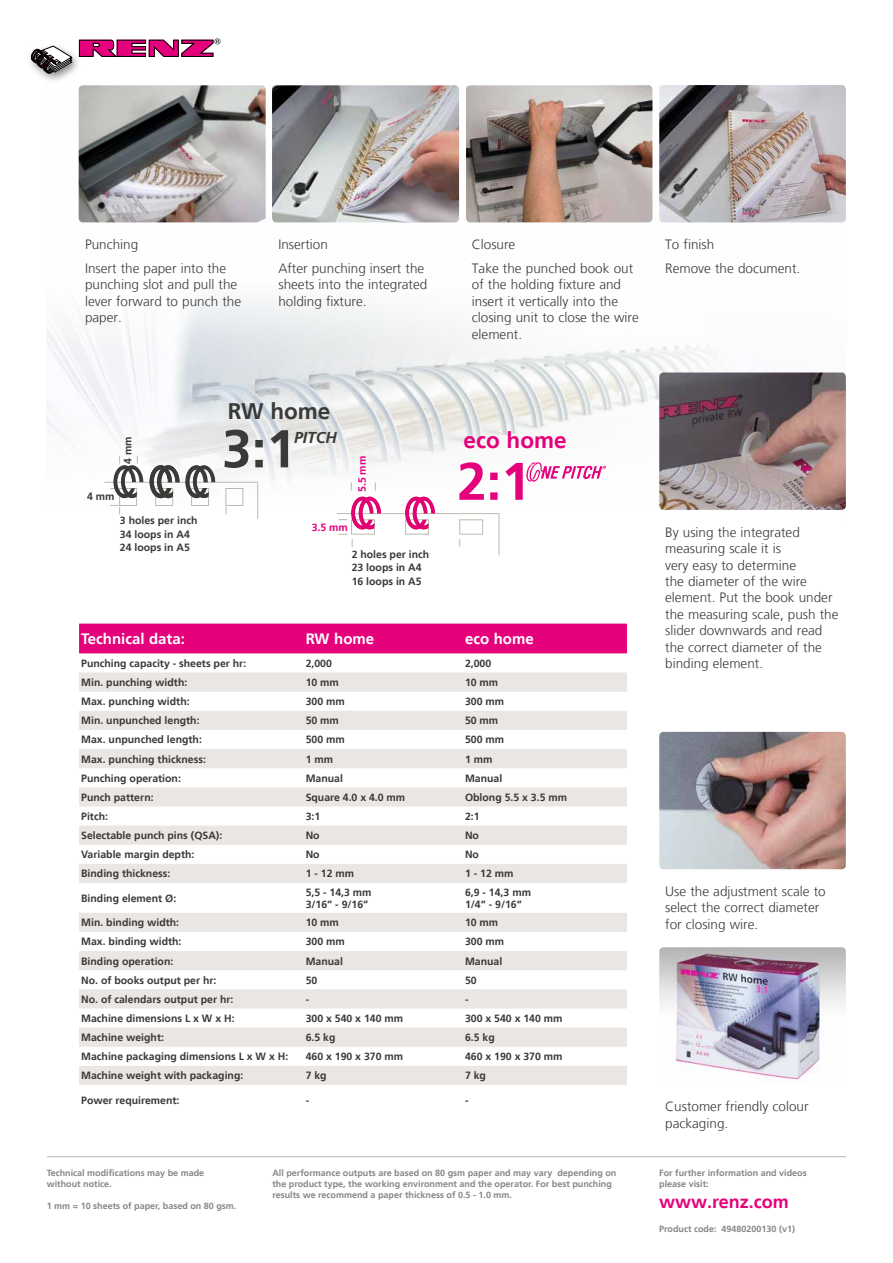
<style>
.page{position:relative;width:893px;height:1263px;background:#fff}
.page>*{position:absolute;margin:0;border:0;box-sizing:border-box;transform-origin:0 0}
.t1{font:700 53.25px "Frutiger LT";color:#3a3a39}
.t2{font:700 52.8px "Frutiger LT";color:#e5007c}
.t3{font:700 22.5px "Frutiger LT";color:#e5007c}
.t4{font:700 22.5px "Frutiger LT";color:#3a3a39}
.t5{font:700 18px "Frutiger LT";color:#e5007c}
.t6{font:italic 700 15.75px "Frutiger LT";color:#3a3a39}
.t7{font:700 15px "Frutiger LT";color:#fff}
.t8{font:300 13.5px/16.5px "Frutiger LT";color:#3a3a39}
.t9{font:700 10.5px/13.4px "Frutiger LT";color:#3a3a39}
.t10{font:700 10.5px "Frutiger LT";color:#e5007c}
.t11{font:700 9px/10.8px "Frutiger LT";color:#868786}
</style>
<div class="page">
<img style="left:78px;top:88px;width:765px;height:227px">
<svg style="left:47px;top:315px;width:680px;height:309px"></svg>
<hr style="left:47px;top:1156px;width:799px;height:1px;background:#beb8b0">
<svg style="left:79px;top:38px;width:141px;height:19px"></svg>
<div style="left:25px;top:42px;width:57px;height:43px;background:#000;opacity:.5"></div>
<svg style="left:31px;top:46px;width:41px;height:27px"></svg>
<div style="left:79px;top:624px;width:548px;height:29px;background:#e5007c"></div>
<svg style="left:79px;top:672px;width:548px;height:413px;fill:#efedeb"></svg>
<img style="left:466px;top:85px;width:186px;height:137px">
<img style="left:659px;top:85px;width:187px;height:137px">
<img style="left:659px;top:372px;width:187px;height:138px">
<img style="left:659px;top:732px;width:187px;height:137px">
<img style="left:272px;top:85px;width:187px;height:137px">
<img style="left:79px;top:85px;width:187px;height:137px">
<hr style="left:337px;top:513px;width:162px;height:1px;background:#beb8b0">
<div style="left:405px;top:519px;width:24px;height:15px;border:1px solid #beb8b0"></div>
<hr style="left:499px;top:513px;width:1px;height:42px;background:#beb8b0">
<svg style="left:405px;top:497px;width:30px;height:32px"></svg>
<svg style="left:338px;top:497px;width:43px;height:50px"></svg>
<div style="left:459px;top:519px;width:24px;height:15px;border:1px solid #beb8b0"></div>
<img style="left:527px;top:462px;width:79px;height:19px">
<img style="left:659px;top:947px;width:187px;height:133px">
<hr style="left:104px;top:482px;width:154px;height:1px;background:#beb8b0">
<hr style="left:257px;top:483px;width:1px;height:36px;background:#beb8b0">
<svg style="left:110px;top:505px;width:10px;height:9px"></svg>
<div style="left:191px;top:488px;width:18px;height:18px;border:1px solid #beb8b0"></div>
<div style="left:119px;top:488px;width:18px;height:18px;border:1px solid #beb8b0"></div>
<div style="left:155px;top:488px;width:18px;height:18px;border:1px solid #beb8b0"></div>
<svg style="left:149px;top:464px;width:66px;height:35px"></svg>
<svg style="left:110px;top:456px;width:33px;height:42px"></svg>
<div style="left:226px;top:488px;width:17px;height:18px;border:1px solid #beb8b0"></div>
<p class="t8" style="left:85px;top:232px;width:143px;line-height:24px">Punching<br>Insert the paper into the</p>
<p class="t8" style="left:85px;top:277px;width:158px">punching slot and pull the lever forward to punch the paper.</p>
<p class="t8" style="left:278px;top:232px;width:147px;line-height:24px">Insertion<br>After punching insert the</p>
<p class="t8" style="left:278px;top:277px;width:150px">sheets into the integrated holding fixture.</p>
<p class="t8" style="left:472px;top:232px;width:163px;line-height:24px">Closure<br>Take the punched book out</p>
<p class="t8" style="left:472px;top:277px;width:168px">of the holding fixture and insert it vertically into the closing unit to close the wire element.</p>
<p class="t8" style="left:665px;top:232px;width:137px;line-height:24px">To finish<br>Remove the document.</p>
<p class="t9" style="left:87px;top:490px;width:29px">4 mm</p>
<h3 class="t4" style="left:228px;top:398px;width:104px">RW home</h3>
<h1 class="t1" style="left:222px;top:417px;width:75px">3:1</h1>
<p class="t9" style="left:121px;top:464px;width:29px;rotate:-90deg">4 mm</p>
<h3 class="t6" style="left:294px;top:428px;width:44px">PITCH</h3>
<p class="t10" style="left:356px;top:492px;width:38px;rotate:-90deg">5.5 mm</p>
<p class="t9" style="left:120px;top:514px;width:79px">3 holes per inch<br>34 loops in A4<br>24 loops in A5</p>
<p class="t10" style="left:312px;top:521px;width:38px">3.5 mm</p>
<p class="t9" style="left:352px;top:548px;width:79px">2 holes per inch<br>23 loops in A4<br>16 loops in A5</p>
<h3 class="t3" style="left:463px;top:427px;width:105px">eco home</h3>
<h2 class="t2" style="left:457px;top:450px;width:75px">2:1</h2>
<h3 class="t7" style="left:81px;top:630px;width:105px">Technical data:</h3>
<h3 class="t7" style="left:306px;top:630px;width:70px">RW home</h3>
<h3 class="t7" style="left:465px;top:630px;width:70px">eco home</h3>
<p class="t9" style="left:81px;top:657px;width:167px">Punching capacity - sheets per hr:</p>
<p class="t9" style="left:306px;top:657px;width:28px">2,000</p>
<p class="t9" style="left:465px;top:657px;width:28px">2,000</p>
<p class="t9" style="left:81px;top:676px;width:108px">Min. punching width:</p>
<p class="t9" style="left:306px;top:676px;width:35px">10 mm</p>
<p class="t9" style="left:465px;top:676px;width:35px">10 mm</p>
<p class="t9" style="left:81px;top:695px;width:110px">Max. punching width:</p>
<p class="t9" style="left:306px;top:695px;width:41px">300 mm</p>
<p class="t9" style="left:465px;top:695px;width:41px">300 mm</p>
<p class="t9" style="left:81px;top:714px;width:120px">Min. unpunched length:</p>
<p class="t9" style="left:306px;top:714px;width:35px">50 mm</p>
<p class="t9" style="left:465px;top:714px;width:35px">50 mm</p>
<p class="t9" style="left:81px;top:733px;width:122px">Max. unpunched length:</p>
<p class="t9" style="left:306px;top:733px;width:41px">500 mm</p>
<p class="t9" style="left:465px;top:733px;width:41px">500 mm</p>
<p class="t9" style="left:81px;top:752px;width:126px">Max. punching thickness:</p>
<p class="t9" style="left:306px;top:752px;width:29px">1 mm</p>
<p class="t9" style="left:465px;top:752px;width:29px">1 mm</p>
<p class="t9" style="left:81px;top:771px;width:101px">Punching operation:</p>
<p class="t9" style="left:306px;top:771px;width:39px">Manual</p>
<p class="t9" style="left:465px;top:771px;width:39px">Manual</p>
<p class="t9" style="left:81px;top:790px;width:74px">Punch pattern:</p>
<p class="t9" style="left:306px;top:790px;width:101px">Square 4.0 x 4.0 mm</p>
<p class="t9" style="left:465px;top:790px;width:104px">Oblong 5.5 x 3.5 mm</p>
<p class="t9" style="left:81px;top:810px;width:28px">Pitch:</p>
<p class="t9" style="left:306px;top:810px;width:16px">3:1</p>
<p class="t9" style="left:465px;top:810px;width:16px">2:1</p>
<p class="t9" style="left:81px;top:829px;width:143px">Selectable punch pins (QSA):</p>
<p class="t9" style="left:306px;top:829px;width:15px">No</p>
<p class="t9" style="left:465px;top:829px;width:15px">No</p>
<p class="t9" style="left:81px;top:848px;width:115px">Variable margin depth:</p>
<p class="t9" style="left:306px;top:848px;width:15px">No</p>
<p class="t9" style="left:465px;top:848px;width:15px">No</p>
<p class="t9" style="left:81px;top:867px;width:91px">Binding thickness:</p>
<p class="t9" style="left:306px;top:867px;width:50px">1 - 12 mm</p>
<p class="t9" style="left:465px;top:867px;width:50px">1 - 12 mm</p>
<p class="t9" style="left:81px;top:891px;width:97px">Binding element Ø:</p>
<p class="t9" style="left:306px;top:886px;width:67px;line-height:12.6px">5,5 - 14,3 mm<br>3/16“ - 9/16“</p>
<p class="t9" style="left:465px;top:886px;width:67px;line-height:12.6px">6,9 - 14,3 mm<br>1/4“ - 9/16“</p>
<p class="t9" style="left:81px;top:916px;width:100px">Min. binding width:</p>
<p class="t9" style="left:306px;top:916px;width:35px">10 mm</p>
<p class="t9" style="left:465px;top:916px;width:35px">10 mm</p>
<p class="t9" style="left:81px;top:935px;width:102px">Max. binding width:</p>
<p class="t9" style="left:306px;top:935px;width:41px">300 mm</p>
<p class="t9" style="left:465px;top:935px;width:41px">300 mm</p>
<p class="t9" style="left:81px;top:954px;width:94px">Binding operation:</p>
<p class="t9" style="left:306px;top:954px;width:39px">Manual</p>
<p class="t9" style="left:465px;top:954px;width:39px">Manual</p>
<p class="t9" style="left:81px;top:973px;width:137px">No. of books output per hr:</p>
<p class="t9" style="left:306px;top:973px;width:13px">50</p>
<p class="t9" style="left:465px;top:973px;width:13px">50</p>
<p class="t9" style="left:81px;top:992px;width:154px">No. of calendars output per hr:</p>
<p class="t9" style="left:306px;top:992px;width:5px">-</p>
<p class="t9" style="left:465px;top:992px;width:5px">-</p>
<p class="t9" style="left:81px;top:1012px;width:155px">Machine dimensions L x W x H:</p>
<p class="t9" style="left:306px;top:1012px;width:99px">300 x 540 x 140 mm</p>
<p class="t9" style="left:465px;top:1012px;width:99px">300 x 540 x 140 mm</p>
<p class="t9" style="left:81px;top:1031px;width:84px">Machine weight:</p>
<p class="t9" style="left:306px;top:1031px;width:31px">6.5 kg</p>
<p class="t9" style="left:465px;top:1031px;width:31px">6.5 kg</p>
<p class="t9" style="left:81px;top:1050px;width:209px">Machine packaging dimensions L x W x H:</p>
<p class="t9" style="left:306px;top:1050px;width:99px">460 x 190 x 370 mm</p>
<p class="t9" style="left:465px;top:1050px;width:99px">460 x 190 x 370 mm</p>
<p class="t9" style="left:81px;top:1069px;width:164px">Machine weight with packaging:</p>
<p class="t9" style="left:306px;top:1069px;width:23px">7 kg</p>
<p class="t9" style="left:465px;top:1069px;width:23px">7 kg</p>
<p class="t9" style="left:81px;top:1093px;width:100px">Power requirement:</p>
<p class="t9" style="left:306px;top:1093px;width:5px">-</p>
<p class="t9" style="left:465px;top:1093px;width:5px">-</p>
<p class="t11" style="left:47px;top:1168px;width:159px">Technical modifications may be made without notice.</p>
<p class="t11" style="left:47px;top:1200px;width:191px">1 mm = 10 sheets of paper, based on 80 gsm.</p>
<p class="t11" style="left:272px;top:1168px;width:345px">All performance outputs are based on 80 gsm paper and may vary depending on the product type, the working environment and the operator. For best punching results we recommend a paper thickness of 0.5 - 1.0 mm.</p>
<p class="t8" style="left:665px;top:524px;width:175px">By using the integrated measuring scale it is<br>very easy to determine<br>the diameter of the wire element. Put the book under the measuring scale, push the slider downwards and read the correct diameter of the binding element.</p>
<p class="t8" style="left:665px;top:883px;width:162px">Use the adjustment scale to select the correct diameter for closing wire.</p>
<p class="t8" style="left:665px;top:1098px;width:145px">Customer friendly colour packaging.</p>
<p class="t11" style="left:659px;top:1168px;width:149px">For further information and videos please visit:</p>
<h3 class="t5" style="left:659px;top:1191px;width:131px">www.renz.com</h3>
<p class="t11" style="left:659px;top:1224px;width:137px">Product code: 49480200130 (v1)</p>
</div>
